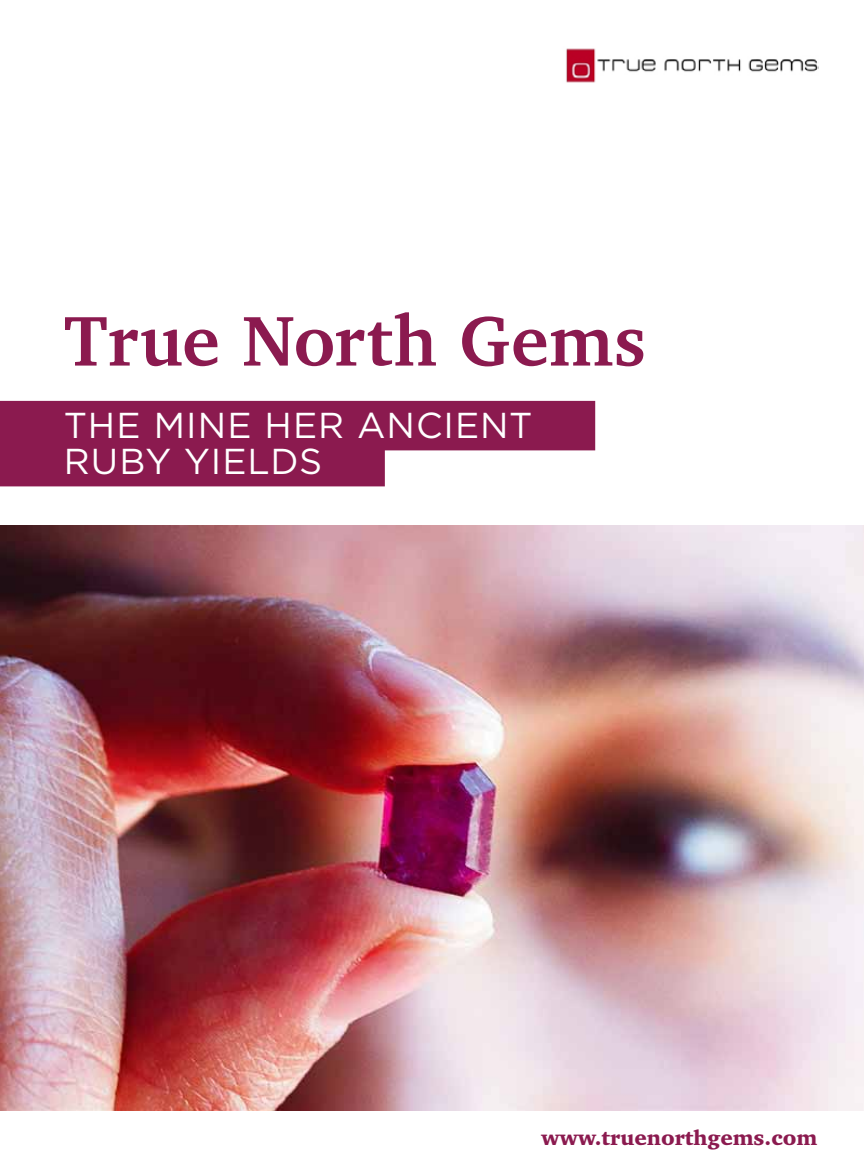
<style>
.page{position:relative;width:864px;height:1174px;background:#fff}
.page>*{position:absolute;margin:0;border:0;box-sizing:border-box;transform-origin:0 0}
.t1{font:700 72px "Charter IT Cby BT";letter-spacing:.005em;color:#8b1a4f}
.t2{font:36px/36px "Gotham";letter-spacing:.025em;color:#fff}
.t3{font:900 21px "Charter IT Cby BT";color:#8b1a4f}
</style>
<div class="page">
<img style="left:0;top:526px;width:863px;height:584px">
<div style="left:0;top:401px;width:595px;height:49px;background:#8b1a4f"></div>
<div style="left:0;top:437px;width:384px;height:49px;background:#8b1a4f"></div>
<img style="left:566px;top:48px;width:251px;height:35px">
<h1 class="t1" style="left:64px;top:296px;width:583px">True North Gems</h1>
<p class="t2" style="left:64px;top:407px;width:461px">THE MINE HER ANCIENT<br>RUBY YIELDS</p>
<p class="t3" style="left:541px;top:1124px;width:277px">www.truenorthgems.com</p>
</div>
